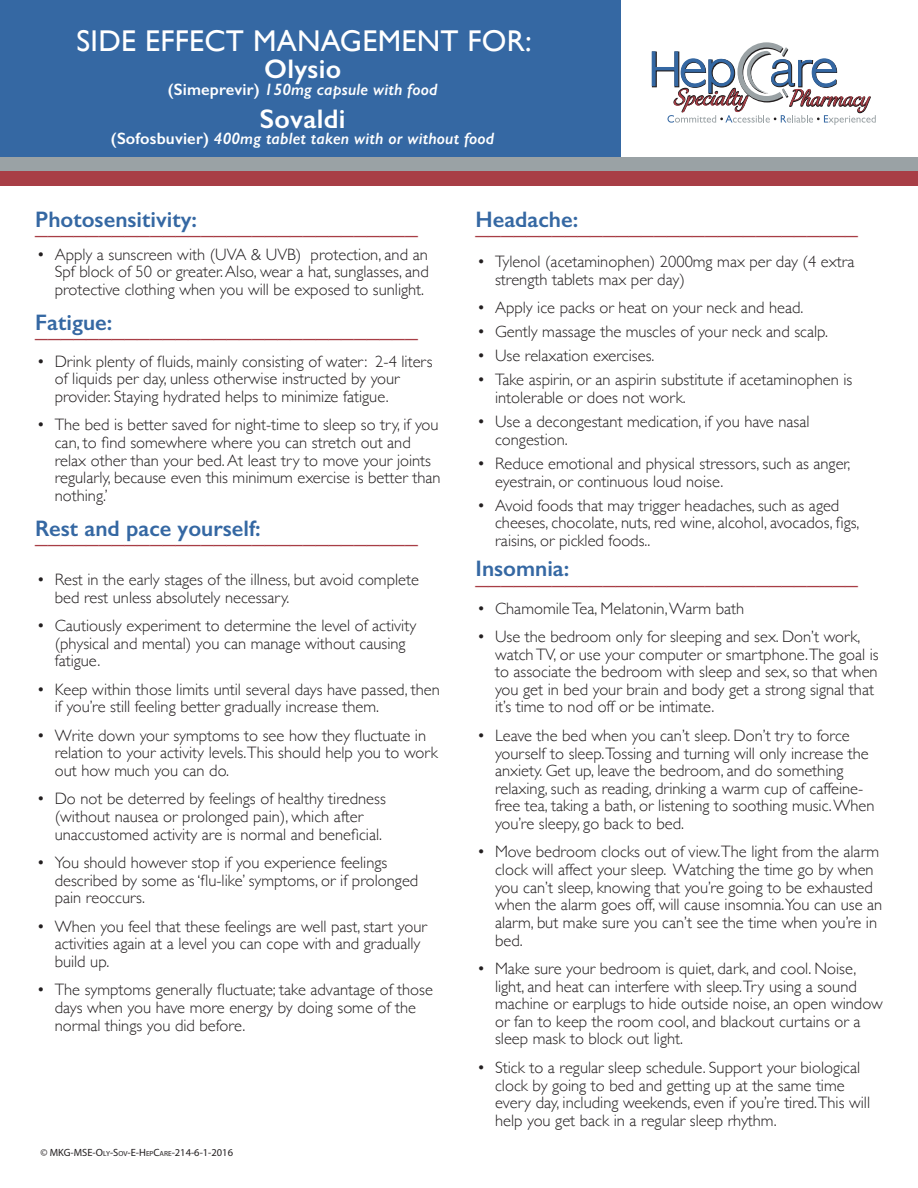
<style>
.page{position:relative;width:918px;height:1188px;background:#fff}
.page>*{position:absolute;margin:0;border:0;box-sizing:border-box;transform-origin:0 0}
.t1{font:30px "Gill Sans";letter-spacing:.01em;color:#fff}
.t2{font:600 27px "Gill Sans";letter-spacing:.01em;color:#fff}
.HepCare_Header{font:600 25.5px "Gill Sans";color:#a83e46}
.HepCare_Header-2{font:600 22.5px "Gill Sans";color:#3568a3}
.HepCare_Paragraphs{font:300 16.5px/17.7px "Gill Sans";color:#231f20}
.t3{font:italic 600 16.5px "Gill Sans";letter-spacing:.01em;color:#fff}
.t4{font:10.5px "Myriad Pro";color:#231f20}
.s1{font-style:normal}
.s2{font-size:7.35px}
</style>
<div class="page">
<div style="left:0;top:171px;width:918px;height:15px;background:#a83e46"></div>
<div style="left:0;top:0;width:621px;height:159px;background:#3568a3"></div>
<div style="left:0;top:158px;width:918px;height:13px;background:#9aa2a5"></div>
<svg style="left:652px;top:42px;width:224px;height:83px"></svg>
<p class="t1" style="left:77px;top:24px;width:457px">SIDE EFFECT MANAGEMENT FOR:</p>
<p class="t2" style="left:264px;top:53px;width:78px">Olysio</p>
<p class="t3" style="left:168px;top:79px;width:271px"><span class="s1">(Simeprevir)</span> 150mg capsule with food</p>
<p class="t2" style="left:260px;top:102px;width:87px">Sovaldi</p>
<p class="t3" style="left:111px;top:129px;width:385px"><span class="s1">(Sofosbuvier)</span> 400mg tablet taken with or without food</p>
<p class="HepCare_Header-2" style="left:35px;top:206px;width:163px">Photosensitivity:</p>
<p class="HepCare_Header" style="left:35px;top:210px;width:384px">______________________________</p>
<p class="HepCare_Paragraphs" style="left:55px;top:245px;width:376px;text-align:justify;text-indent:-18px">• Apply a sunscreen with (UVA &amp; UVB) protection, and an Spf block of 50 or greater. Also, wear a hat, sunglasses, and protective clothing when you will be exposed to sunlight.</p>
<p class="HepCare_Header-2" style="left:35px;top:308px;width:79px">Fatigue:</p>
<p class="HepCare_Header" style="left:35px;top:313px;width:384px">______________________________</p>
<p class="HepCare_Paragraphs" style="left:55px;top:352px;width:379px;text-indent:-18px">• Drink plenty of fluids, mainly consisting of water: 2-4 liters of liquids per day, unless otherwise instructed by your provider. Staying hydrated helps to minimize fatigue.</p>
<p class="HepCare_Paragraphs" style="left:55px;top:415px;width:387px;text-indent:-18px">• The bed is better saved for night-time to sleep so try, if you can, to find somewhere where you can stretch out and relax other than your bed.At least try to move your joints regularly, because even this minimum exercise is better than nothing.’</p>
<p class="HepCare_Header-2" style="left:35px;top:515px;width:227px">Rest and pace yourself:</p>
<p class="HepCare_Header" style="left:35px;top:519px;width:384px">______________________________</p>
<p class="HepCare_Paragraphs" style="left:55px;top:570px;width:366px;text-indent:-18px">• Rest in the early stages of the illness, but avoid complete bed rest unless absolutely necessary.</p>
<p class="HepCare_Paragraphs" style="left:55px;top:616px;width:363px;text-indent:-18px">• Cautiously experiment to determine the level of activity (physical and mental) you can manage without causing fatigue.</p>
<p class="HepCare_Paragraphs" style="left:55px;top:680px;width:387px;text-indent:-18px">• Keep within those limits until several days have passed, then if you’re still feeling better gradually increase them.</p>
<p class="HepCare_Paragraphs" style="left:55px;top:726px;width:384px;text-indent:-18px">• Write down your symptoms to see how they fluctuate in relation to your activity levels.This should help you to work out how much you can do.</p>
<p class="HepCare_Paragraphs" style="left:55px;top:789px;width:333px;text-indent:-18px">• Do not be deterred by feelings of healthy tiredness (without nausea or prolonged pain), which after unaccustomed activity are is normal and beneficial.</p>
<p class="HepCare_Paragraphs" style="left:55px;top:853px;width:365px;text-indent:-18px">• You should however stop if you experience feelings described by some as ‘flu-like’ symptoms, or if prolonged pain reoccurs.</p>
<p class="HepCare_Paragraphs" style="left:55px;top:917px;width:374px;text-indent:-18px">• When you feel that these feelings are well past, start your activities again at a level you can cope with and gradually build up.</p>
<p class="HepCare_Paragraphs" style="left:55px;top:980px;width:380px;text-indent:-18px">• The symptoms generally fluctuate; take advantage of those days when you have more energy by doing some of the normal things you did before.</p>
<p class="t4" style="left:40px;top:1146px;width:194px">© MKG-MSE-O<span class="s2">LY</span>-S<span class="s2">OV</span>-E-H<span class="s2">EP</span>C<span class="s2">ARE</span>-214-6-1-2016</p>
<p class="HepCare_Header-2" style="left:476px;top:206px;width:104px">Headache:</p>
<p class="HepCare_Header" style="left:476px;top:210px;width:384px">______________________________</p>
<p class="HepCare_Paragraphs" style="left:495px;top:252px;width:361px;text-indent:-18px">• Tylenol (acetaminophen) 2000mg max per day (4 extra strength tablets max per day)</p>
<p class="HepCare_Paragraphs" style="left:477px;top:298px;width:328px">• Apply ice packs or heat on your neck and head.</p>
<p class="HepCare_Paragraphs" style="left:477px;top:322px;width:353px">• Gently massage the muscles of your neck and scalp.</p>
<p class="HepCare_Paragraphs" style="left:477px;top:346px;width:179px">• Use relaxation exercises.</p>
<p class="HepCare_Paragraphs" style="left:495px;top:370px;width:359px;text-indent:-18px">• Take aspirin, or an aspirin substitute if acetaminophen is intolerable or does not work.</p>
<p class="HepCare_Paragraphs" style="left:495px;top:412px;width:316px;text-indent:-18px">• Use a decongestant medication, if you have nasal congestion.</p>
<p class="HepCare_Paragraphs" style="left:495px;top:454px;width:357px;text-indent:-18px">• Reduce emotional and physical stressors, such as anger, eyestrain, or continuous loud noise.</p>
<p class="HepCare_Paragraphs" style="left:495px;top:496px;width:366px;text-indent:-18px">• Avoid foods that may trigger headaches, such as aged cheeses, chocolate, nuts, red wine, alcohol, avocados, figs, raisins, or pickled foods..</p>
<p class="HepCare_Header-2" style="left:476px;top:555px;width:95px">Insomnia:</p>
<p class="HepCare_Header" style="left:476px;top:560px;width:384px">______________________________</p>
<p class="HepCare_Paragraphs" style="left:477px;top:599px;width:269px">• ChamomileTea, Melatonin,Warm bath</p>
<p class="HepCare_Paragraphs" style="left:495px;top:627px;width:385px;text-indent:-18px">• Use the bedroom only for sleeping and sex. Don’t work, watchTV, or use your computer or smartphone.The goal is to associate the bedroom with sleep and sex, so that when you get in bed your brain and body get a strong signal that it’s time to nod off or be intimate.</p>
<p class="HepCare_Paragraphs" style="left:495px;top:726px;width:381px;text-indent:-18px">• Leave the bed when you can’t sleep. Don’t try to force yourself to sleep.Tossing and turning will only increase the anxiety. Get up, leave the bedroom, and do something relaxing, such as reading, drinking a warm cup of caffeine&shy;free tea, taking a bath, or listening to soothing music.When you’re sleepy, go back to bed.</p>
<p class="HepCare_Paragraphs" style="left:495px;top:842px;width:389px;text-indent:-18px">• Move bedroom clocks out of view.The light from the alarm clock will affect your sleep. Watching the time go by when you can’t sleep, knowing that you’re going to be exhausted when the alarm goes off, will cause insomnia.You can use an alarm, but make sure you can’t see the time when you’re in bed.</p>
<p class="HepCare_Paragraphs" style="left:495px;top:959px;width:389px;text-indent:-18px">• Make sure your bedroom is quiet, dark, and cool. Noise, light, and heat can interfere with sleep.Try using a sound machine or earplugs to hide outside noise, an open window or fan to keep the room cool, and blackout curtains or a sleep mask to block out light.</p>
<p class="HepCare_Paragraphs" style="left:495px;top:1058px;width:377px;text-indent:-18px">• Stick to a regular sleep schedule. Support your biological clock by going to bed and getting up at the same time every day, including weekends, even if you’re tired.This will help you get back in a regular sleep rhythm.</p>
</div>
